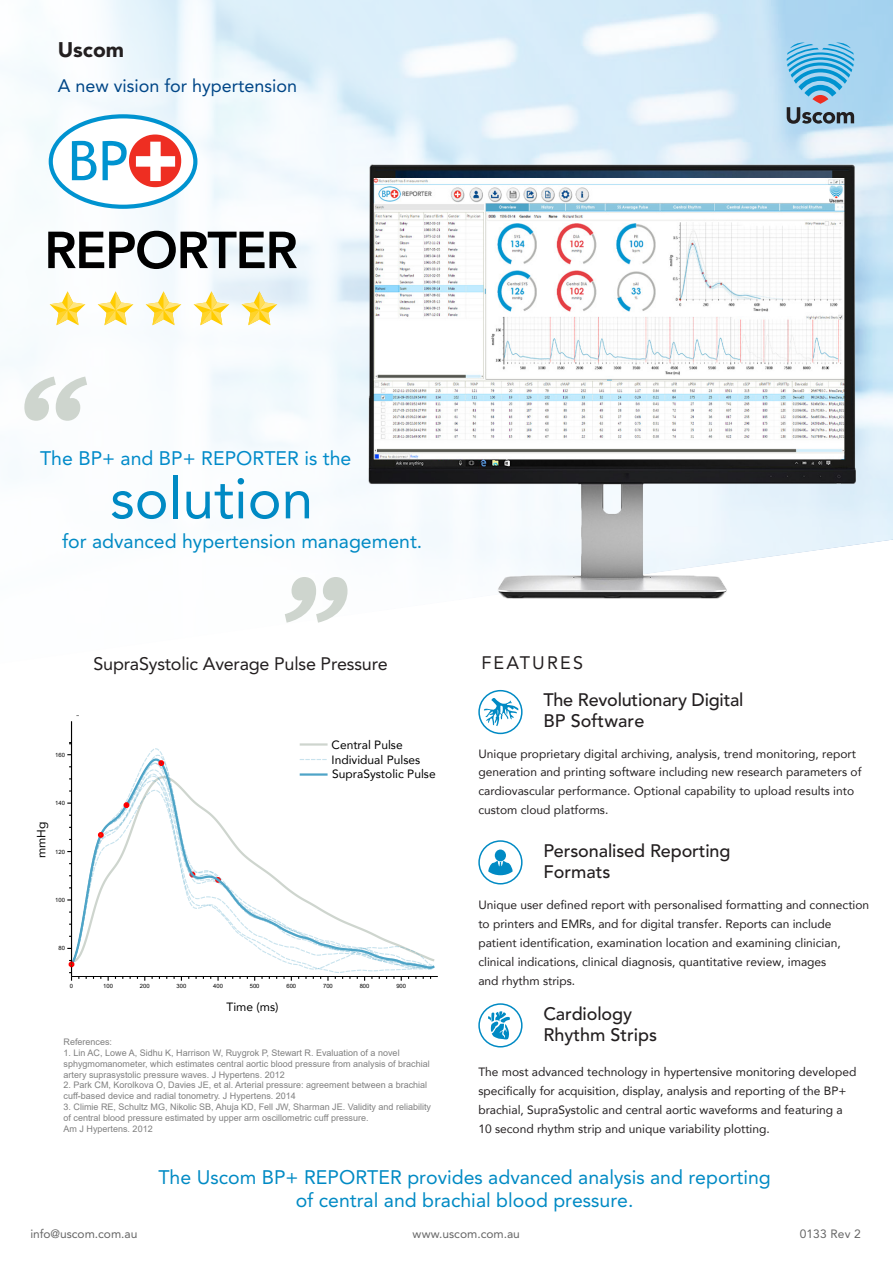
<style>
.page{position:relative;width:893px;height:1263px;background:#fff}
.page>*{position:absolute;margin:0;border:0;box-sizing:border-box;transform-origin:0 0}
.t1{font:57px "Avenir LT Std";color:#008ac4}
.t2{font:800 51.45px "Avenir LT Std";letter-spacing:-.03em;color:#000}
.t3{font:900 21px "Avenir LT Std";color:#231f20}
.t4{font:19.5px/23.4px "Avenir LT Std";color:#008ac4;text-align:center}
.t5{font:19.5px "Avenir LT Std";color:#008ac9}
.t6{font:500 18px/21px "Avenir LT Std";letter-spacing:-.005em;color:#231f20}
.t7{font:18px "Avenir LT Std";letter-spacing:-.01em;color:#231f20}
.t8{font:18px "Avenir LT Std";color:#004687}
.t9{font:18px "Avenir LT Std";letter-spacing:.12em;color:#231f20}
.t10{font:12px/18.9px "Avenir";color:#231f20}
.t11{font:12px "Avenir";color:#000}
.t12{font:12px "Avenir LT Std";color:#666}
.t13{font:9px/10.8px "Arial";color:#808080}
.t14{font:5.85px "Arial";color:#000}
</style>
<div class="page">
<img style="left:0;top:0;width:893px;height:468px">
<svg style="left:787px;top:107px;width:67px;height:17px"></svg>
<svg style="left:787px;top:43px;width:67px;height:54px;background:#6abce4"></svg>
<svg style="left:812px;top:95px;width:16px;height:9px"></svg>
<svg style="left:194px;top:291px;width:26px;height:34px"></svg>
<svg style="left:146px;top:291px;width:35px;height:34px"></svg>
<svg style="left:98px;top:291px;width:35px;height:34px"></svg>
<svg style="left:50px;top:291px;width:35px;height:34px"></svg>
<img style="left:220px;top:135px;width:673px;height:464px">
<svg style="left:24px;top:376px;width:63px;height:45px"></svg>
<svg style="left:285px;top:577px;width:62px;height:46px"></svg>
<svg style="left:51px;top:116px;width:143px;height:91px"></svg>
<div style="left:49px;top:114px;width:148px;height:95px;border:4px solid #0093d0;border-radius:50%"></div>
<svg style="left:68px;top:757px;width:367px;height:213px"></svg>
<hr style="left:300px;top:773px;width:28px;height:3px;background:#4ea4c7">
<hr style="left:300px;top:743px;width:28px;height:3px;background:#ced5ce">
<svg style="left:158px;top:760px;width:6px;height:6px"></svg>
<svg style="left:124px;top:802px;width:5px;height:6px"></svg>
<svg style="left:98px;top:832px;width:6px;height:6px"></svg>
<hr style="left:72px;top:976px;width:366px;height:1px;background:#000">
<hr style="left:71px;top:721px;width:1px;height:255px;background:#000">
<svg style="left:300px;top:759px;width:28px;height:1px"></svg>
<svg style="left:69px;top:960px;width:10px;height:21px"></svg>
<div style="left:478px;top:690px;width:45px;height:44px;border:2px solid #008ac4;border-radius:50%"></div>
<svg style="left:484px;top:697px;width:38px;height:29px"></svg>
<div style="left:478px;top:840px;width:45px;height:44px;border:2px solid #008ac4;border-radius:50%"></div>
<svg style="left:488px;top:861px;width:25px;height:14px"></svg>
<div style="left:495px;top:849px;width:11px;height:12px;background:#008ac4;border-radius:50%"></div>
<div style="left:478px;top:1003px;width:45px;height:44px;border:2px solid #008ac4;border-radius:50%"></div>
<svg style="left:488px;top:1011px;width:22px;height:29px"></svg>
<h3 class="t3" style="left:58px;top:37px;width:68px">Uscom</h3>
<h3 class="t8" style="left:58px;top:75px;width:241px">A new vision for hypertension</h3>
<h2 class="t2" style="left:44px;top:220px;width:255px">REPORTER</h2>
<h3 class="t5" style="left:40px;top:447px;width:313px">The BP+ and BP+ REPORTER is the</h3>
<h1 class="t1" style="left:110px;top:465px;width:204px">solution</h1>
<h3 class="t4" style="left:62px;top:529px;width:362px">for advanced hypertension management.</h3>
<h3 class="t7" style="left:93px;top:653px;width:296px">SupraSystolic Average Pulse Pressure</h3>
<p class="t14" style="left:55px;top:751px;width:11px">160</p>
<p class="t14" style="left:55px;top:799px;width:11px">140</p>
<p class="t11" style="left:32px;top:858px;width:38px;rotate:-90deg">mmHg</p>
<p class="t14" style="left:55px;top:847px;width:11px">120</p>
<p class="t14" style="left:55px;top:896px;width:11px">100</p>
<p class="t14" style="left:58px;top:944px;width:8px">80</p>
<p class="t11" style="left:332px;top:735px;width:73px">Central Pulse</p>
<p class="t11" style="left:332px;top:750px;width:90px">Individual Pulses</p>
<p class="t11" style="left:332px;top:764px;width:105px">SupraSystolic Pulse</p>
<p class="t14" style="left:70px;top:982px;width:5px">0</p>
<p class="t14" style="left:103px;top:982px;width:11px">100</p>
<p class="t14" style="left:140px;top:982px;width:11px">200</p>
<p class="t14" style="left:177px;top:982px;width:11px">300</p>
<p class="t14" style="left:213px;top:982px;width:11px">400</p>
<p class="t14" style="left:250px;top:982px;width:11px">500</p>
<p class="t14" style="left:286px;top:982px;width:11px">600</p>
<p class="t14" style="left:323px;top:982px;width:11px">700</p>
<p class="t14" style="left:360px;top:982px;width:11px">800</p>
<p class="t14" style="left:396px;top:982px;width:11px">900</p>
<p class="t11" style="left:226px;top:997px;width:54px">Time (ms)</p>
<p class="t13" style="left:64px;top:1036px;width:50px">References:</p>
<p class="t13" style="left:64px;top:1047px;width:368px">1. Lin AC, Lowe A, Sidhu K, Harrison W, Ruygrok P, Stewart R. Evaluation of a novel sphygmomanometer, which estimates central aortic blood pressure from analysis of brachial artery suprasystolic pressure waves. J Hypertens. 2012</p>
<p class="t13" style="left:64px;top:1080px;width:365px">2. Park CM, Korolkova O, Davies JE, et al. Arterial pressure: agreement between a brachial cuff-based device and radial tonometry. J Hypertens. 2014</p>
<p class="t13" style="left:64px;top:1101px;width:369px">3. Climie RE, Schultz MG, Nikolic SB, Ahuja KD, Fell JW, Sharman JE. Validity and reliability of central blood pressure estimated by upper arm oscillometric cuff pressure.<br>Am J Hypertens. 2012</p>
<h3 class="t9" style="left:481px;top:653px;width:103px">FEATURES</h3>
<h3 class="t6" style="left:543px;top:690px;width:202px">The Revolutionary Digital<br>BP Software</h3>
<p class="t10" style="left:478px;top:744px;width:385px">Unique proprietary digital archiving, analysis, trend monitoring, report generation and printing software including new research parameters of cardiovascular performance. Optional capability to upload results into custom cloud platforms.</p>
<h3 class="t6" style="left:543px;top:840px;width:189px">Personalised Reporting</h3>
<p class="t10" style="left:478px;top:895px;width:392px">Unique user defined report with personalised formatting and connection to printers and EMRs, and for digital transfer. Reports can include patient identification, examination location and examining clinician, clinical indications, clinical diagnosis, quantitative review, images<br>and rhythm strips.</p>
<h3 class="t6" style="left:543px;top:1024px;width:115px">Rhythm Strips</h3>
<h3 class="t6" style="left:543px;top:861px;width:69px">Formats</h3>
<h3 class="t6" style="left:543px;top:1003px;width:90px">Cardiology</h3>
<p class="t10" style="left:478px;top:1062px;width:379px">The most advanced technology in hypertensive monitoring developed specifically for acquisition, display, analysis and reporting of the BP+ brachial, SupraSystolic and central aortic waveforms and featuring a 10 second rhythm strip and unique variability plotting.</p>
<h3 class="t4" style="left:158px;top:1165px;width:614px">The Uscom BP+ REPORTER provides advanced analysis and reporting of central and brachial blood pressure.</h3>
<p class="t12" style="left:30px;top:1227px;width:109px">info@uscom.com.au</p>
<p class="t12" style="left:413px;top:1227px;width:109px">www.uscom.com.au</p>
<p class="t12" style="left:800px;top:1227px;width:63px">0133 Rev 2</p>
</div>
